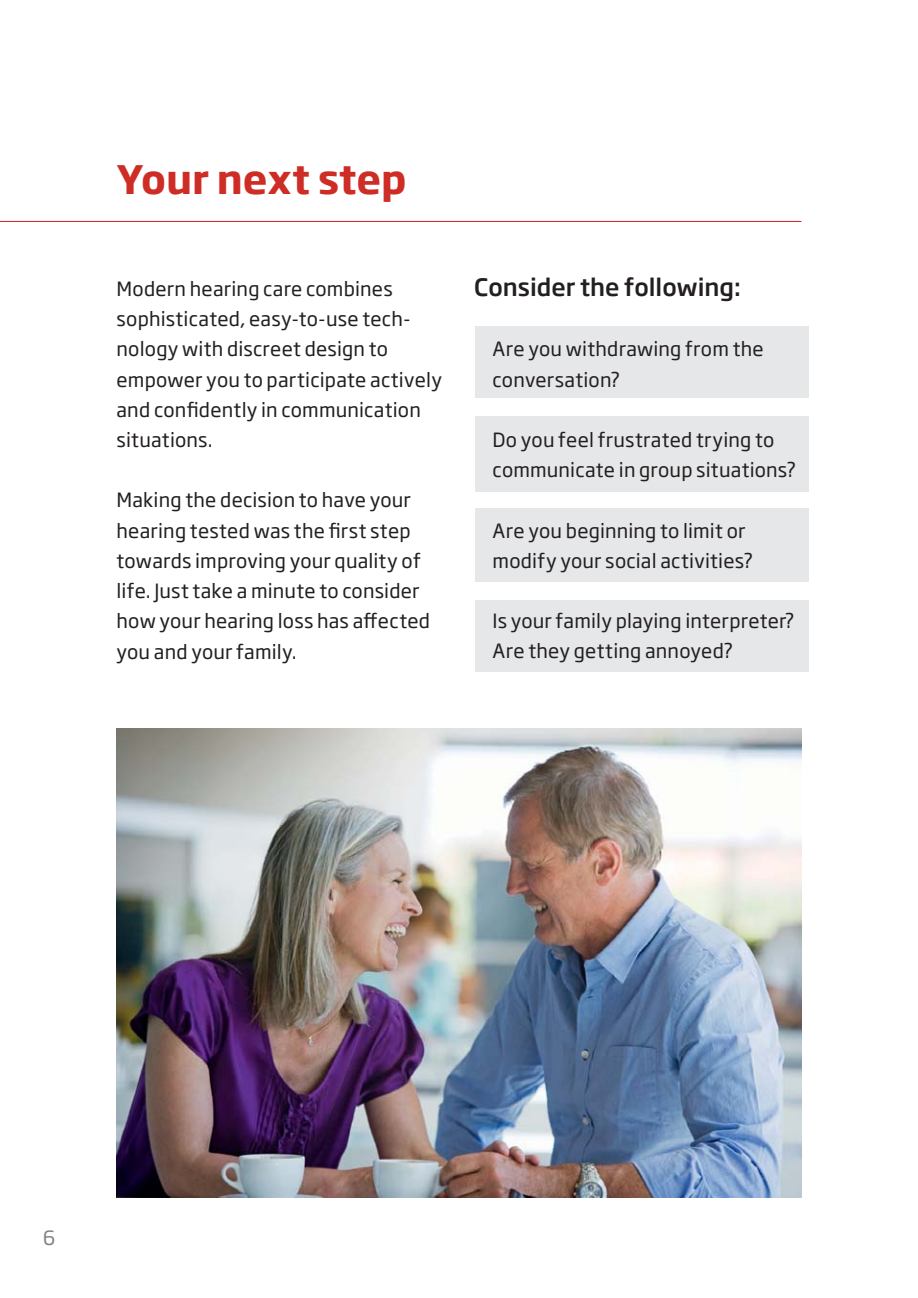
<style>
.page{position:relative;width:918px;height:1298px;background:#fff}
.page>*{position:absolute;margin:0;border:0;box-sizing:border-box;transform-origin:0 0}
.t1{font:700 38.8px "Soho Gothic Pro";color:#ce2d26}
.t2{font:500 23.8px "Soho Gothic Pro";color:#231f20}
.t3{font:19.4px/30.2px "Soho Gothic Pro";letter-spacing:.01em;color:#231f20}
.t4{font:19.4px "Soho Gothic Pro";color:#808285}
</style>
<div class="page">
<div style="left:475px;top:327px;width:334px;height:71px;background:#e6e7e8"></div>
<div style="left:475px;top:416px;width:334px;height:75px;background:#e6e7e8"></div>
<div style="left:475px;top:508px;width:334px;height:73px;background:#e6e7e8"></div>
<div style="left:475px;top:600px;width:334px;height:72px;background:#e6e7e8"></div>
<hr style="left:0;top:221px;width:801px;height:1px;background:#ce2d26">
<img style="left:117px;top:728px;width:684px;height:470px">
<h1 class="t1" style="left:117px;top:157px;width:292px">Your next step</h1>
<p class="t3" style="left:117px;top:275px;width:327px">Modern hearing care combines sophisticated, easy-to-use tech&shy;nology with discreet design to empower you to participate actively and confidently in communication situations.</p>
<p class="t3" style="left:117px;top:487px;width:315px">Making the decision to have your hearing tested was the first step towards improving your quality of life. Just take a minute to consider how your hearing loss has affected you and your family.</p>
<p class="t2" style="left:474px;top:278px;width:268px">Consider the following:</p>
<p class="t3" style="left:493px;top:336px;width:273px">Are you withdrawing from the conversation?</p>
<p class="t3" style="left:493px;top:426px;width:305px">Do you feel frustrated trying to communicate in group situations?</p>
<p class="t3" style="left:493px;top:517px;width:262px">Are you beginning to limit or modify your social activities?</p>
<p class="t3" style="left:493px;top:608px;width:304px">Is your family playing interpreter?<br>Are they getting annoyed?</p>
<p class="t4" style="left:43px;top:1230px;width:14px">6</p>
</div>
